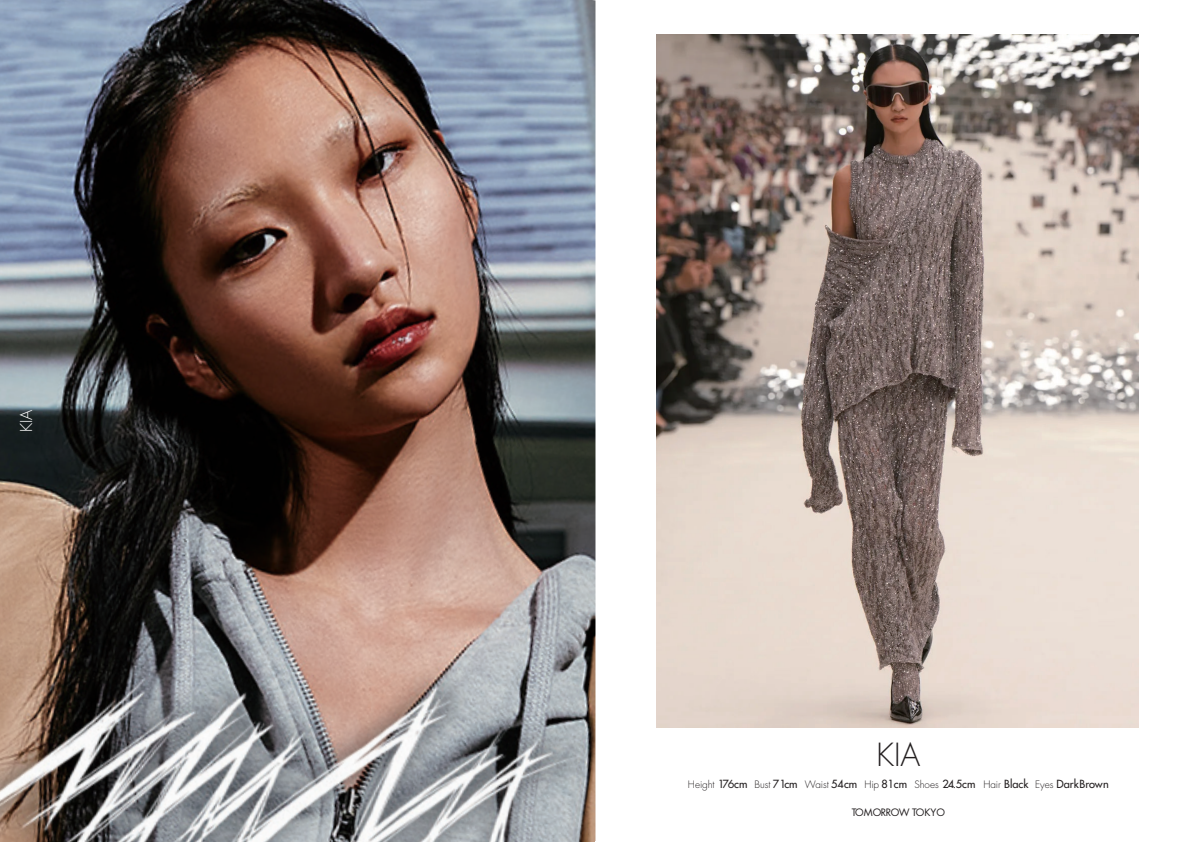
<style>
.page{position:relative;width:1191px;height:842px;background:#fff}
.page>*{position:absolute;margin:0;border:0;box-sizing:border-box;transform-origin:0 0}
.t1{font:300 31px "Futura LT Pro";color:#231f20}
.t2{font:300 16px "Futura LT Pro";color:#fff}
.t3{font:500 11px "Futura LT Pro";color:#231f20}
.t4{font:300 10px "Futura LT Pro";letter-spacing:-.01em;color:#231f20}
.t5{font:10px "Futura LT Pro";letter-spacing:-.04em;color:#231f20}
.s1{font-weight:500;font-size:11px}
.s2{font-weight:400;font-size:11px}
.s3{font-weight:300;font-size:10px}
</style>
<div class="page">
<img style="left:656px;top:35px;width:482px;height:692px">
<img style="left:0;top:0;width:595px;height:842px">
<h2 class="t2" style="left:16px;top:432px;width:24px;rotate:-90deg">KIA</h2>
<h1 class="t1" style="left:876px;top:735px;width:46px">KIA</h1>
<p class="t4" style="left:688px;top:778px;width:151px">Height <span class="s1">17</span><span class="s2">6</span><span class="s1">cm</span> Bust <span class="s1">71cm</span> Waist <span class="s1">5</span></p>
<p class="t3" style="left:844px;top:775px;width:266px">cm <span class="s3">Hip</span> 81cm <span class="s3">Shoes</span> 24.5cm <span class="s3">Hair</span> Black <span class="s3">Eyes</span> DarkBrown</p>
<p class="t5" style="left:851px;top:806px;width:95px">TOMORROW TOKYO</p>
</div>
